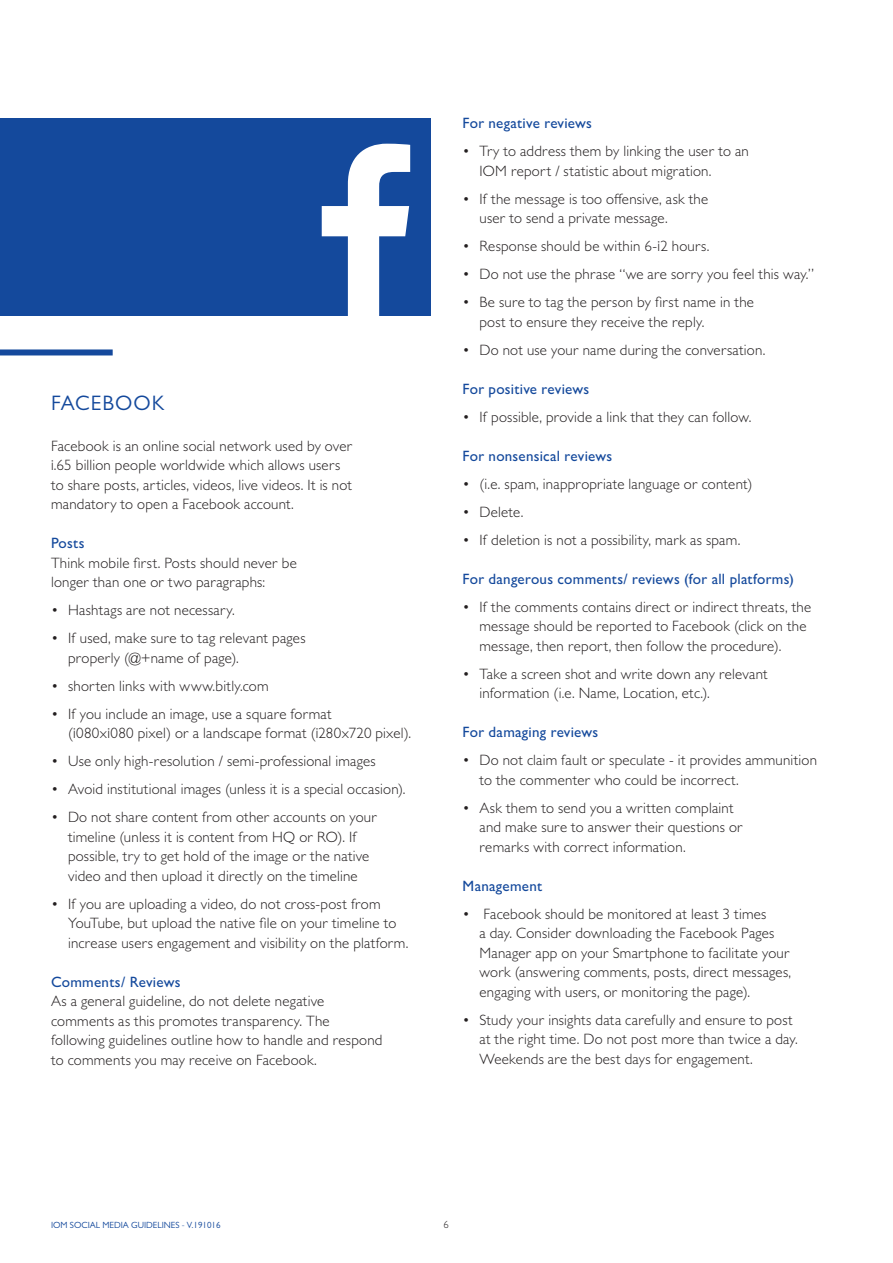
<style>
.page{position:relative;width:893px;height:1263px;background:#fff}
.page>*{position:absolute;margin:0;border:0;box-sizing:border-box;transform-origin:0 0}
.t1{font:21px "Gill Sans MT Pro";letter-spacing:.05em;color:#14499c}
.t2{font:300 15px/19.5px "Gill Sans MT Pro";letter-spacing:.015em;color:#231f20}
.t3{font:500 15px "Gill Sans MT Pro";letter-spacing:.015em;color:#14499c}
.t4{font:300 10.5px "Gill Sans MT Pro";color:#231f20}
.t5{font:9px "Gill Sans MT Pro";color:#14499c}
</style>
<div class="page">
<div style="left:0;top:118px;width:431px;height:198px;background:#14499c"></div>
<svg style="left:322px;top:144px;width:88px;height:172px"></svg>
<div style="left:0;top:349px;width:113px;height:6px;background:#14499c"></div>
<h1 class="t1" style="left:51px;top:390px;width:115px">FACEBOOK</h1>
<p class="t2" style="left:51px;top:435px;width:303px">Facebook is an online social network used by over İ.65 billion people worldwide which allows users to share posts, articles, videos, live videos. It is not mandatory to open a Facebook account.</p>
<p class="t3" style="left:51px;top:534px;width:35px">Posts</p>
<p class="t2" style="left:51px;top:552px;width:247px">Think mobile first. Posts should never be longer than one or two paragraphs:</p>
<p class="t2" style="left:51px;top:600px;width:185px">• Hashtags are not necessary.</p>
<p class="t2" style="left:68px;top:628px;width:239px;text-indent:-17px">• If used, make sure to tag relevant pages properly (@+name of page).</p>
<p class="t2" style="left:51px;top:675px;width:219px">• shorten links with www.bitly.com</p>
<p class="t2" style="left:68px;top:703px;width:345px;text-indent:-17px">• If you include an image, use a square format<br>(İ080xİ080 pixel) or a landscape format (İ280x720 pixel).</p>
<p class="t2" style="left:51px;top:751px;width:326px">• Use only high-resolution / semi-professional images</p>
<p class="t2" style="left:51px;top:779px;width:356px">• Avoid institutional images (unless it is a special occasion).</p>
<p class="t2" style="left:68px;top:807px;width:311px;text-indent:-17px">• Do not share content from other accounts on your timeline (unless it is content from HQ or RO). If possible, try to get hold of the image or the native video and then upload it directly on the timeline</p>
<p class="t2" style="left:68px;top:894px;width:342px;text-indent:-17px">• If you are uploading a video, do not cross-post from<br>YouTube, but upload the native file on your timeline to increase users engagement and visibility on the platform.</p>
<p class="t3" style="left:51px;top:973px;width:131px">Comments/ Reviews</p>
<p class="t2" style="left:51px;top:991px;width:333px">As a general guideline, do not delete negative comments as this promotes transparency. The following guidelines outline how to handle and respond to comments you may receive on Facebook.</p>
<p class="t3" style="left:462px;top:114px;width:131px">For negative reviews</p>
<p class="t2" style="left:479px;top:141px;width:271px;text-indent:-17px">• Try to address them by linking the user to an<br>IOM report / statistic about migration.</p>
<p class="t2" style="left:479px;top:189px;width:230px;text-indent:-17px">• If the message is too offensive, ask the user to send a private message.</p>
<p class="t2" style="left:462px;top:236px;width:249px">• Response should be within 6-İ2 hours.</p>
<p class="t2" style="left:462px;top:264px;width:353px">• Do not use the phrase “we are sorry you feel this way.”</p>
<p class="t2" style="left:479px;top:292px;width:276px;text-indent:-17px">• Be sure to tag the person by first name in the post to ensure they receive the reply.</p>
<p class="t2" style="left:462px;top:340px;width:304px">• Do not use your name during the conversation.</p>
<p class="t3" style="left:462px;top:380px;width:128px">For positive reviews</p>
<p class="t2" style="left:462px;top:407px;width:290px">• If possible, provide a link that they can follow.</p>
<p class="t3" style="left:462px;top:447px;width:151px">For nonsensical reviews</p>
<p class="t2" style="left:462px;top:474px;width:291px">• (i.e. spam, inappropriate language or content)</p>
<p class="t2" style="left:462px;top:502px;width:62px">• Delete.</p>
<p class="t2" style="left:462px;top:530px;width:279px">• If deletion is not a possibility, mark as spam.</p>
<p class="t3" style="left:462px;top:570px;width:333px">For dangerous comments/ reviews (for all platforms)</p>
<p class="t2" style="left:479px;top:597px;width:333px;text-indent:-17px">• If the comments contains direct or indirect threats, the message should be reported to Facebook (click on the message, then report, then follow the procedure).</p>
<p class="t2" style="left:479px;top:664px;width:290px;text-indent:-17px">• Take a screen shot and write down any relevant information (i.e. Name, Location, etc.).</p>
<p class="t3" style="left:462px;top:723px;width:137px">For damaging reviews</p>
<p class="t2" style="left:479px;top:750px;width:339px;text-indent:-17px">• Do not claim fault or speculate - it provides ammunition to the commenter who could be incorrect.</p>
<p class="t2" style="left:479px;top:798px;width:265px;text-indent:-17px">• Ask them to send you a written complaint and make sure to answer their questions or remarks with correct information.</p>
<p class="t3" style="left:462px;top:877px;width:81px">Management</p>
<p class="t2" style="left:479px;top:904px;width:313px;text-indent:-17px">• Facebook should be monitored at least 3 times<br>a day. Consider downloading the Facebook Pages Manager app on your Smartphone to facilitate your work (answering comments, posts, direct messages, engaging with users, or monitoring the page).</p>
<p class="t2" style="left:479px;top:1010px;width:320px;text-indent:-17px">• Study your insights data carefully and ensure to post at the right time. Do not post more than twice a day.<br>Weekends are the best days for engagement.</p>
<p class="t5" style="left:51px;top:1219px;width:171px">IOM SOCIAL MEDIA GUIDELINES - V.191016</p>
<p class="t4" style="left:443px;top:1218px;width:7px">6</p>
</div>
